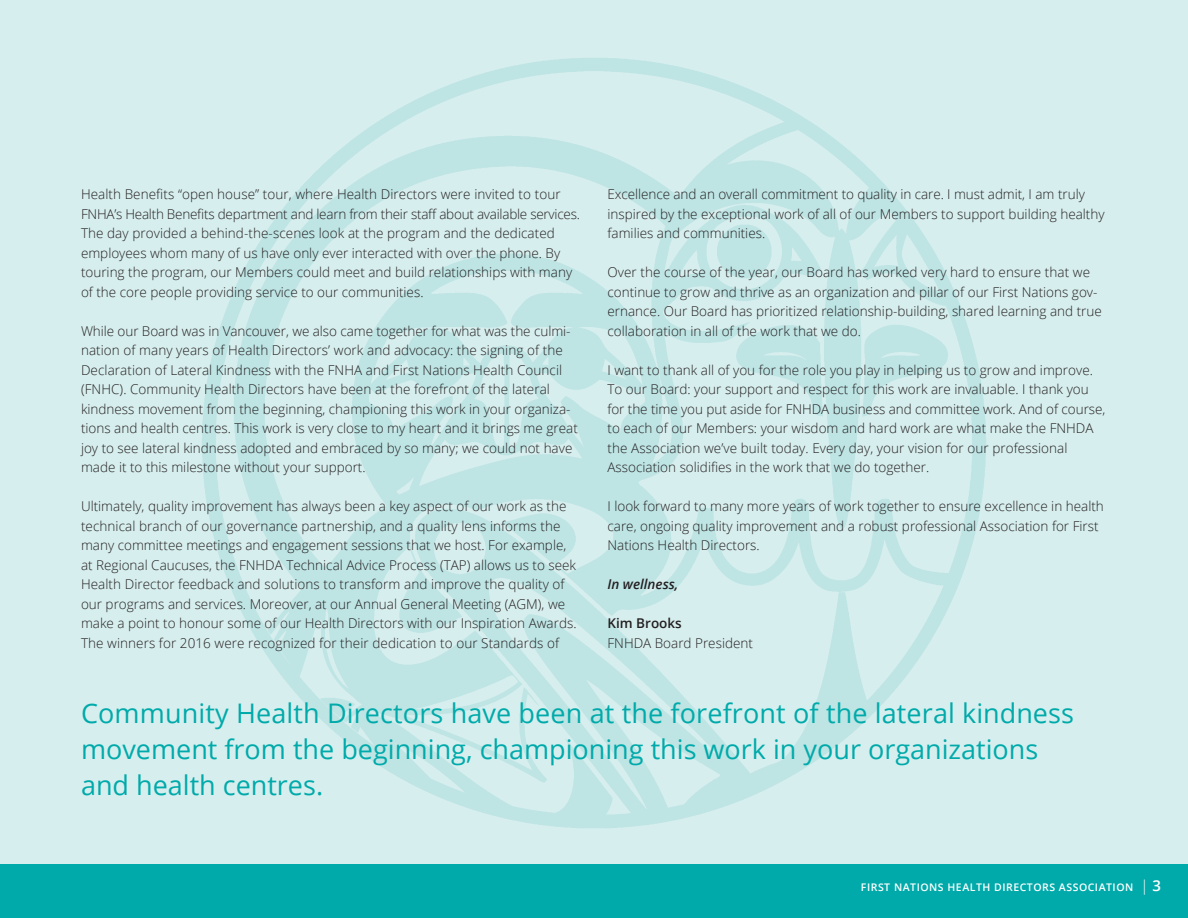
<style>
.page{position:relative;width:1188px;height:918px;background:#d7eeee}
.page>*{position:absolute;margin:0;border:0;box-sizing:border-box;transform-origin:0 0}
.t1{font:27px/36px "Open Sans";color:#0aa}
.t2{font:300 13.5px/19.5px "Open Sans";color:#231f20}
.t3{font:italic 600 13.5px "Open Sans";color:#231f20}
.t4{font:600 13.5px "Open Sans";color:#231f20}
.t5{font:600 10.5px "Open Sans";letter-spacing:.05em;color:#fff}
.s1{font-weight:300;font-size:15px}
.s2{font-size:15px}
</style>
<div class="page">
<img style="left:202px;top:58px;width:784px;height:771px">
<div style="left:0;top:864px;width:1188px;height:54px;background:#0aa"></div>
<p class="t2" style="left:81px;top:184px;width:500px">Health Benefits “open house” tour, where Health Directors were invited to tour FNHA’s Health Benefits department and learn from their staff about available services.<br>The day provided a behind-the-scenes look at the program and the dedicated employees whom many of us have only ever interacted with over the phone. By touring the program, our Members could meet and build relationships with many of the core people providing service to our communities.</p>
<p class="t2" style="left:81px;top:321px;width:498px">While our Board was in Vancouver, we also came together for what was the culmi&shy;nation of many years of Health Directors’ work and advocacy: the signing of the Declaration of Lateral Kindness with the FNHA and First Nations Health Council (FNHC). Community Health Directors have been at the forefront of the lateral kindness movement from the beginning, championing this work in your organiza&shy;tions and health centres. This work is very close to my heart and it brings me great joy to see lateral kindness adopted and embraced by so many; we could not have made it to this milestone without your support.</p>
<p class="t2" style="left:81px;top:496px;width:497px">Ultimately, quality improvement has always been a key aspect of our work as the technical branch of our governance partnership, and a quality lens informs the many committee meetings and engagement sessions that we host. For example, at Regional Caucuses, the FNHDA Technical Advice Process (TAP) allows us to seek Health Director feedback and solutions to transform and improve the quality of our programs and services. Moreover, at our Annual General Meeting (AGM), we make a point to honour some of our Health Directors with our Inspiration Awards.<br>The winners for 2016 were recognized for their dedication to our Standards of</p>
<p class="t2" style="left:608px;top:184px;width:499px">Excellence and an overall commitment to quality in care. I must admit, I am truly inspired by the exceptional work of all of our Members to support building healthy families and communities.</p>
<p class="t2" style="left:608px;top:262px;width:496px">Over the course of the year, our Board has worked very hard to ensure that we continue to grow and thrive as an organization and pillar of our First Nations gov&shy;ernance. Our Board has prioritized relationship-building, shared learning and true collaboration in all of the work that we do.</p>
<p class="t2" style="left:607px;top:360px;width:499px">I want to thank all of you for the role you play in helping us to grow and improve.<br>To our Board: your support and respect for this work are invaluable. I thank you for the time you put aside for FNHDA business and committee work. And of course, to each of our Members: your wisdom and hard work are what make the FNHDA the Association we’ve built today. Every day, your vision for our professional Association solidifies in the work that we do together.</p>
<p class="t2" style="left:607px;top:496px;width:498px">I look forward to many more years of work together to ensure excellence in health care, ongoing quality improvement and a robust professional Association for First<br>Nations Health Directors.</p>
<p class="t3" style="left:607px;top:575px;width:72px">In wellness,</p>
<p class="t4" style="left:607px;top:614px;width:76px">Kim Brooks</p>
<p class="t2" style="left:607px;top:633px;width:147px">FNHDA Board President</p>
<h1 class="t1" style="left:81px;top:695px;width:994px">Community Health Directors have been at the forefront of the lateral kindness movement from the beginning, championing this work in your organizations and health centres.</h1>
<p class="t5" style="left:861px;top:880px;width:302px">FIRST NATIONS HEALTH DIRECTORS ASSOCIATION <span class="s1">|</span> <span class="s2">3</span></p>
</div>
